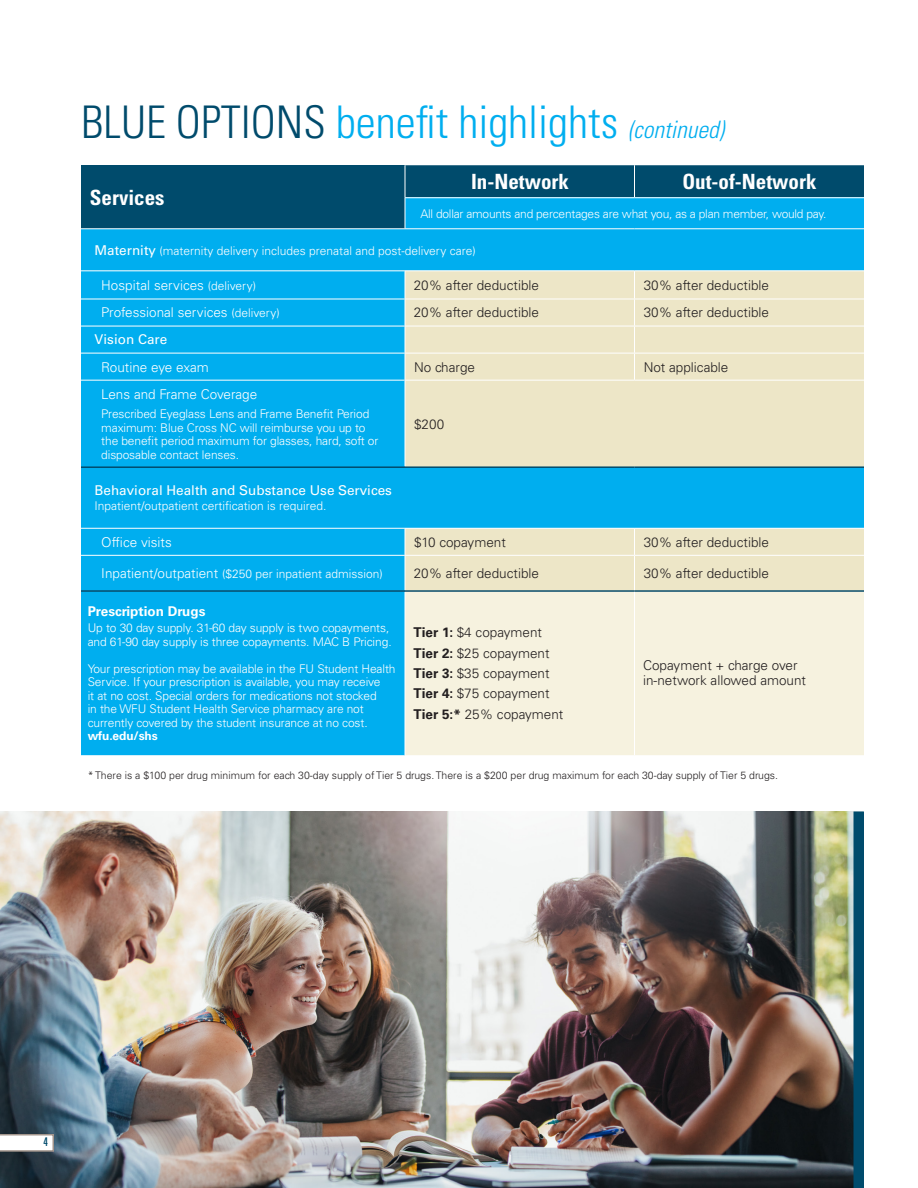
<style>
.page{position:relative;width:918px;height:1188px;background:#fff}
.page>*{position:absolute;margin:0;border:0;box-sizing:border-box;transform-origin:0 0}
.t1{font:300 condensed 45px "Univers LT Std";color:#00aeef}
.t2{font:700 condensed 21px "Univers LT Std";color:#fff}
.t3{font:300 13.5px/20.4px "Univers LT Std";color:#231f20}
.t4{font:300 13.5px "Univers LT Std";color:#fff}
.t5{font:13.5px "Univers LT Std";color:#fff}
.t6{font:700 13.5px "Univers LT Std";color:#fff}
.t7{font:300 12px/13.5px "Univers LT Std";letter-spacing:-.01em;color:#fff}
.t8{font:700 12px "Univers LT Std";letter-spacing:-.01em;color:#fff}
.t9{font:ultra-condensed 12px "Univers LT Std";color:#004b6c}
.t10{font:300 10.5px "Univers LT Std";color:#231f20}
.s1{color:#004b6c}
.s2{font-style:italic;font-size:24px}
.s3{font-weight:400;font-size:13.5px}
.s4{font-size:12px}
.s5{font-size:13.5px}
.s6{font-weight:700}
</style>
<div class="page">
<img style="left:0;top:812px;width:854px;height:376px">
<div style="left:854px;top:812px;width:10px;height:376px;background:#004b6c"></div>
<div style="left:81px;top:165px;width:324px;height:64px;background:#004b6c"></div>
<div style="left:406px;top:165px;width:458px;height:32px;background:#004b6c"></div>
<div style="left:405px;top:198px;width:459px;height:31px;background:#00aeef"></div>
<div style="left:81px;top:229px;width:783px;height:526px;background:#00aeef"></div>
<svg style="left:405px;top:271px;width:459px;height:319px;fill:#ede6c7"></svg>
<div style="left:406px;top:592px;width:458px;height:163px;background:#f6f2df"></div>
<hr style="left:634px;top:165px;width:1px;height:32px;background:#fff">
<hr style="left:405px;top:198px;width:1px;height:30px;background:#fff">
<svg style="left:405px;top:271px;width:1px;height:109px"></svg>
<hr style="left:405px;top:380px;width:1px;height:86px;background:#fff">
<svg style="left:634px;top:271px;width:1px;height:109px"></svg>
<hr style="left:81px;top:228px;width:324px;height:1px;background:#fff">
<hr style="left:405px;top:228px;width:229px;height:1px;background:#fff">
<hr style="left:634px;top:228px;width:230px;height:1px;background:#fff">
<hr style="left:81px;top:270px;width:324px;height:1px;background:#fff">
<hr style="left:405px;top:270px;width:229px;height:1px;background:#fff">
<hr style="left:634px;top:270px;width:230px;height:1px;background:#fff">
<hr style="left:81px;top:299px;width:324px;height:1px;background:#fff">
<hr style="left:405px;top:299px;width:229px;height:1px;background:#fff">
<hr style="left:634px;top:299px;width:230px;height:1px;background:#fff">
<hr style="left:81px;top:326px;width:324px;height:1px;background:#fff">
<hr style="left:405px;top:326px;width:229px;height:1px;background:#fff">
<hr style="left:634px;top:326px;width:230px;height:1px;background:#fff">
<hr style="left:81px;top:353px;width:324px;height:1px;background:#fff">
<hr style="left:405px;top:353px;width:229px;height:1px;background:#fff">
<hr style="left:634px;top:353px;width:230px;height:1px;background:#fff">
<svg style="left:405px;top:529px;width:1px;height:26px"></svg>
<svg style="left:634px;top:529px;width:1px;height:26px"></svg>
<hr style="left:405px;top:556px;width:1px;height:34px;background:#fff">
<hr style="left:634px;top:556px;width:1px;height:34px;background:#fff">
<hr style="left:405px;top:592px;width:1px;height:163px;background:#fff">
<hr style="left:634px;top:592px;width:1px;height:163px;background:#fff">
<hr style="left:81px;top:528px;width:324px;height:1px;background:#fff">
<hr style="left:405px;top:528px;width:229px;height:1px;background:#fff">
<hr style="left:634px;top:528px;width:230px;height:1px;background:#fff">
<hr style="left:81px;top:555px;width:324px;height:1px;background:#fff">
<hr style="left:405px;top:555px;width:229px;height:1px;background:#fff">
<hr style="left:634px;top:555px;width:230px;height:1px;background:#fff">
<hr style="left:81px;top:466px;width:324px;height:2px;background:#004b6c">
<hr style="left:405px;top:466px;width:229px;height:2px;background:#004b6c">
<hr style="left:634px;top:466px;width:230px;height:2px;background:#004b6c">
<hr style="left:81px;top:380px;width:324px;height:1px;background:#fff">
<hr style="left:81px;top:590px;width:324px;height:2px;background:#084c6b">
<hr style="left:405px;top:590px;width:229px;height:2px;background:#084c6b">
<hr style="left:634px;top:590px;width:230px;height:2px;background:#084c6b">
<hr style="left:405px;top:380px;width:229px;height:1px;background:#fff">
<hr style="left:634px;top:380px;width:230px;height:1px;background:#fff">
<svg style="left:0;top:1134px;width:54px;height:18px"></svg>
<h1 class="t1" style="left:81px;top:95px;width:645px"><span class="s1">BLUE OPTIONS</span> benefit highlights <span class="s2">(continued)</span></h1>
<h2 class="t2" style="left:471px;top:169px;width:100px">In-Network</h2>
<h2 class="t2" style="left:682px;top:169px;width:136px">Out-of-Network</h2>
<p class="t7" style="left:420px;top:207px;width:408px">All dollar amounts and percentages are what you, as a plan member, would pay.</p>
<p class="t7" style="left:94px;top:244px;width:383px"><span class="s3">Maternity</span> (maternity delivery includes prenatal and post-delivery care)</p>
<p class="t4" style="left:101px;top:277px;width:156px">Hospital services <span class="s4">(delivery)</span></p>
<p class="t3" style="left:414px;top:275px;width:127px">20% after deductible</p>
<p class="t3" style="left:644px;top:275px;width:127px">30% after deductible</p>
<p class="t4" style="left:101px;top:304px;width:180px">Professional services <span class="s4">(delivery)</span></p>
<p class="t3" style="left:414px;top:302px;width:127px">20% after deductible</p>
<p class="t3" style="left:644px;top:302px;width:127px">30% after deductible</p>
<p class="t5" style="left:94px;top:332px;width:74px">Vision Care</p>
<p class="t4" style="left:101px;top:359px;width:109px">Routine eye exam</p>
<p class="t3" style="left:414px;top:357px;width:62px">No charge</p>
<p class="t3" style="left:644px;top:357px;width:86px">Not applicable</p>
<p class="t4" style="left:101px;top:386px;width:158px">Lens and Frame Coverage</p>
<p class="t7" style="left:101px;top:407px;width:279px">Prescribed Eyeglass Lens and Frame Benefit Period maximum: Blue Cross NC will reimburse you up to the benefit period maximum for glasses, hard, soft or disposable contact lenses.</p>
<p class="t3" style="left:414px;top:414px;width:32px">$200</p>
<p class="t5" style="left:94px;top:482px;width:299px">Behavioral Health and Substance Use Services</p>
<p class="t7" style="left:94px;top:499px;width:234px">Inpatient/outpatient certification is required.</p>
<p class="t4" style="left:101px;top:534px;width:72px">Office visits</p>
<p class="t3" style="left:414px;top:532px;width:93px">$10 copayment</p>
<p class="t3" style="left:644px;top:532px;width:127px">30% after deductible</p>
<p class="t7" style="left:101px;top:567px;width:283px"><span class="s5">Inpatient/outpatient</span> ($250 per inpatient admission)</p>
<p class="t3" style="left:414px;top:563px;width:127px">20% after deductible</p>
<p class="t3" style="left:644px;top:563px;width:127px">30% after deductible</p>
<p class="t6" style="left:88px;top:603px;width:119px">Prescription Drugs</p>
<p class="t7" style="left:88px;top:621px;width:306px">Up to 30 day supply. 31-60 day supply is two copayments, and 61-90 day supply is three copayments. MAC B Pricing.</p>
<p class="t7" style="left:88px;top:662px;width:309px">Your prescription may be available in the FU Student Health Service. If your prescription is available, you may receive<br>it at no cost. Special orders for medications not stocked<br>in the WFU Student Health Service pharmacy are not currently covered by the student insurance at no cost.</p>
<p class="t8" style="left:88px;top:729px;width:72px">wfu.edu/shs</p>
<h2 class="t2" style="left:90px;top:184px;width:76px">Services</h2>
<p class="t3" style="left:414px;top:622px;width:151px"><span class="s6">Tier 1:</span> $4 copayment<br><span class="s6">Tier 2:</span> $25 copayment<br><span class="s6">Tier 3:</span> $35 copayment<br><span class="s6">Tier 4:</span> $75 copayment<br><span class="s6">Tier 5:*</span> 25% copayment</p>
<p class="t3" style="left:643px;top:658px;width:164px;line-height:15px">Copayment + charge over in-network allowed amount</p>
<p class="t10" style="left:88px;top:769px;width:692px">* There is a $100 per drug minimum for each 30-day supply of Tier 5 drugs. There is a $200 per drug maximum for each 30-day supply of Tier 5 drugs.</p>
<p class="t9" style="left:44px;top:1135px;width:6px">4</p>
</div>
